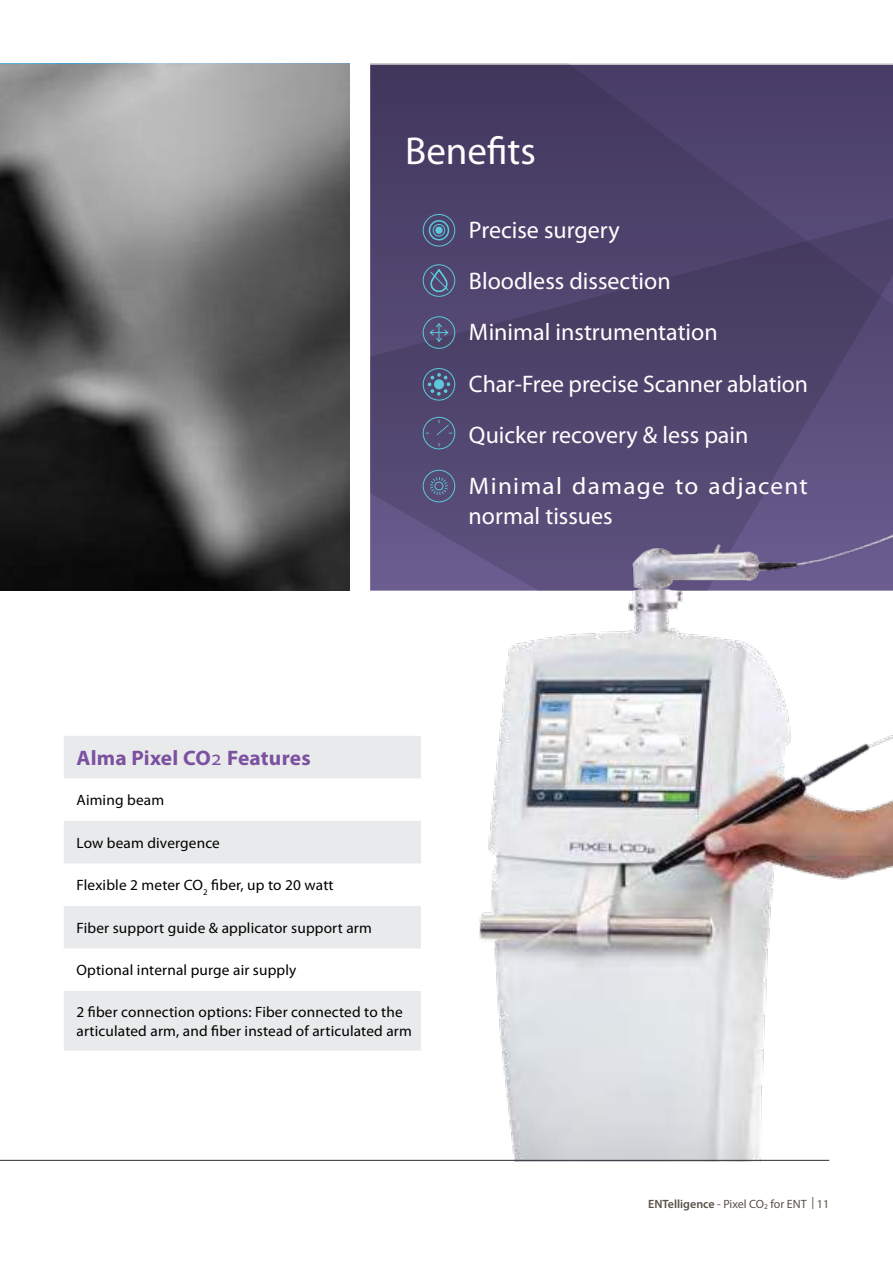
<style>
.page{position:relative;width:893px;height:1263px;background:#fff}
.page>*{position:absolute;margin:0;border:0;box-sizing:border-box;transform-origin:0 0}
.t1{font:39px "Myriad Pro";color:#fff}
.t2{font:24px/51.3px "Myriad Pro";color:#fff}
.t3{font:700 21px "Myriad Pro";letter-spacing:.01em;color:#7c51a1}
.t4{font:15px/19.5px "Myriad Pro";letter-spacing:.01em;color:#000}
.t5{font:12px "Myriad Pro";color:#565147}
.s1{font-weight:400}
.s2{font-weight:600}
</style>
<div class="page">
<img style="left:0;top:64px;width:349px;height:526px">
<svg style="left:64px;top:736px;width:357px;height:314px;fill:#e9eaeb"></svg>
<svg style="left:370px;top:64px;width:523px;height:526px;background:#4e436c"></svg>
<div style="left:423px;top:264px;width:32px;height:33px;border:1px solid #5dc8da;border-radius:50%"></div>
<svg style="left:430px;top:269px;width:19px;height:23px"></svg>
<div style="left:423px;top:214px;width:32px;height:32px;border:1px solid #5dc8da;border-radius:50%"></div>
<div style="left:429px;top:220px;width:20px;height:20px;border:2px solid #5dc8da;border-radius:50%"></div>
<div style="left:433px;top:224px;width:12px;height:12px;border:1px solid #5dc8da;border-radius:50%"></div>
<div style="left:435px;top:227px;width:8px;height:7px;background:#5dc8da;border-radius:50%"></div>
<div style="left:423px;top:316px;width:32px;height:33px;border:1px solid #5dc8da;border-radius:50%"></div>
<div style="left:423px;top:368px;width:32px;height:32px;border:1px solid #5dc8da;border-radius:50%"></div>
<svg style="left:427px;top:373px;width:23px;height:23px"></svg>
<div style="left:423px;top:417px;width:32px;height:32px;border:1px solid #5dc8da;border-radius:50%"></div>
<svg style="left:436px;top:420px;width:16px;height:15px"></svg>
<div style="left:423px;top:470px;width:32px;height:32px;border:1px solid #5dc8da;border-radius:50%"></div>
<svg style="left:430px;top:477px;width:18px;height:18px"></svg>
<svg style="left:429px;top:322px;width:20px;height:21px"></svg>
<img style="left:474px;top:471px;width:419px;height:690px">
<hr style="left:0;top:1160px;width:829px;height:1px;background:#2b2c30">
<h1 class="t1" style="left:405px;top:134px;width:132px">Benefits</h1>
<h2 class="t2" style="left:469px;top:206px;width:341px">Precise surgery<br>Bloodless dissection<br>Minimal instrumentation<br>Char-Free precise Scanner ablation<br>Quicker recovery &amp; less pain<br>Minimal damage to adjacent</h2>
<h2 class="t2" style="left:469px;top:492px;width:146px">normal tissues</h2>
<h3 class="t3" style="left:77px;top:750px;width:236px">Alma Pixel CO<span class="s1">2</span> Features</h3>
<p class="t4" style="left:77px;top:792px;width:89px">Aiming beam</p>
<p class="t4" style="left:77px;top:834px;width:145px">Low beam divergence</p>
<p class="t4" style="left:77px;top:877px;width:259px">Flexible 2 meter CO<sub>2</sub> fiber, up to 20 watt</p>
<p class="t4" style="left:77px;top:919px;width:297px">Fiber support guide &amp; applicator support arm</p>
<p class="t4" style="left:77px;top:962px;width:221px">Optional internal purge air supply</p>
<p class="t4" style="left:77px;top:1003px;width:337px">2 fiber connection options: Fiber connected to the articulated arm, and fiber instead of articulated arm</p>
<p class="t5" style="left:648px;top:1199px;width:183px"><span class="s2">ENTelligence</span> - Pixel CO<sub>2</sub> for ENT | 11</p>
</div>
